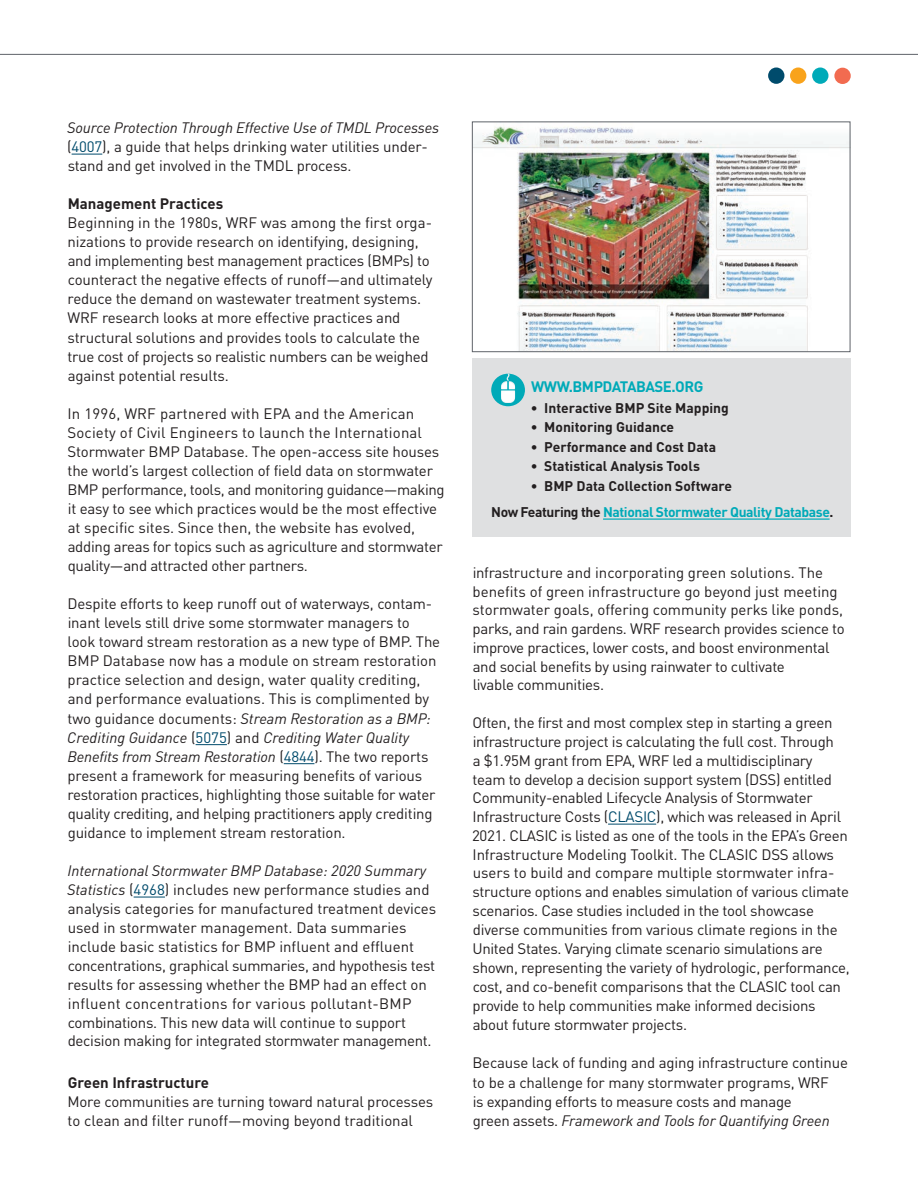
<style>
.page{position:relative;width:918px;height:1188px;background:#fff}
.page>*{position:absolute;margin:0;border:0;box-sizing:border-box;transform-origin:0 0}
.Body{font:15px/19px "DIN Pro";letter-spacing:-.015em;color:#231f20}
.Subhead{font:700 15px "DIN Pro";color:#231f20}
.t1{font:700 15px "DIN Pro";letter-spacing:-.03em;color:#00aab8}
.t2{font:700 13.8px "DIN Pro";color:#231f20}
.t3{font:700 13.8px "DIN Pro";letter-spacing:-.03em;color:#00aab8}
.s1{font-style:italic}
.s2{color:#004b6c}
.s3{color:#231f20}
</style>
<div class="page">
<hr style="left:0;top:54px;width:918px;height:1px;background:#5f6369">
<hr style="left:72px;top:154px;width:30px;height:1px;background:#004b6c">
<hr style="left:196px;top:744px;width:31px;height:1px;background:#004b6c">
<hr style="left:284px;top:763px;width:30px;height:1px;background:#004b6c">
<hr style="left:134px;top:897px;width:31px;height:1px;background:#004b6c">
<hr style="left:608px;top:824px;width:48px;height:1px;background:#004b6c">
<div style="left:472px;top:359px;width:378px;height:178px;background:#dfe0e1"></div>
<img style="left:474px;top:125px;width:374px;height:225px">
<div style="left:472px;top:122px;width:378px;height:230px;border:1px solid #5f6369"></div>
<div style="left:491px;top:374px;width:34px;height:32px;background:#00aab8;border-radius:50%"></div>
<img style="left:497px;top:374px;width:25px;height:32px">
<hr style="left:603px;top:518px;width:227px;height:2px;background:#00aab8">
<div style="left:768px;top:68px;width:16px;height:16px;background:#004b6c;border-radius:50%"></div>
<div style="left:790px;top:68px;width:16px;height:16px;background:#f9a31b;border-radius:50%"></div>
<div style="left:834px;top:68px;width:17px;height:16px;background:#f26b50;border-radius:50%"></div>
<div style="left:812px;top:68px;width:16px;height:16px;background:#00aab8;border-radius:50%"></div>
<p class="Body" style="left:67px;top:117px;width:374px"><span class="s1">Source Protection Through Effective Use of TMDL Processes </span>(<span class="s2">4007</span>), a guide that helps drinking water utilities under&shy;stand and get involved in the TMDL process.</p>
<p class="Subhead" style="left:68px;top:191px;width:157px">Management Practices</p>
<p class="Body" style="left:67px;top:212px;width:367px">Beginning in the 1980s, WRF was among the first orga&shy;nizations to provide research on identifying, designing, and implementing best management practices (BMPs) to counteract the negative effects of runoff—and ultimately reduce the demand on wastewater treatment systems.<br>WRF research looks at more effective practices and structural solutions and provides tools to calculate the true cost of projects so realistic numbers can be weighed against potential results.</p>
<p class="Body" style="left:67px;top:402px;width:379px">In 1996, WRF partnered with EPA and the American Society of Civil Engineers to launch the International Stormwater BMP Database. The open-access site houses the world’s largest collection of field data on stormwater BMP performance, tools, and monitoring guidance—making it easy to see which practices would be the most effective at specific sites. Since then, the website has evolved, adding areas for topics such as agriculture and stormwater quality—and attracted other partners.</p>
<p class="Body" style="left:67px;top:593px;width:375px">Despite efforts to keep runoff out of waterways, contam&shy;inant levels still drive some stormwater managers to look toward stream restoration as a new type of BMP. The BMP Database now has a module on stream restoration practice selection and design, water quality crediting, and performance evaluations. This is complimented by two guidance documents: <span class="s1">Stream Restoration as a BMP:<br>Crediting Guidance</span> (<span class="s2">5075</span>) and <span class="s1">Crediting Water Quality Benefits from Stream Restoration</span> (<span class="s2">4844</span>). The two reports present a framework for measuring benefits of various restoration practices, highlighting those suitable for water quality crediting, and helping practitioners apply crediting guidance to implement stream restoration.</p>
<p class="Body" style="left:67px;top:860px;width:371px"><span class="s1">International Stormwater BMP Database: 2020 Summary Statistics</span> (<span class="s2">4968</span>) includes new performance studies and analysis categories for manufactured treatment devices used in stormwater management. Data summaries include basic statistics for BMP influent and effluent concentrations, graphical summaries, and hypothesis test results for assessing whether the BMP had an effect on influent concentrations for various pollutant-BMP combinations. This new data will continue to support decision making for integrated stormwater management.</p>
<p class="Subhead" style="left:68px;top:1070px;width:143px">Green Infrastructure</p>
<p class="Body" style="left:67px;top:1090px;width:367px">More communities are turning toward natural processes to clean and filter runoff—moving beyond traditional</p>
<p class="t1" style="left:531px;top:374px;width:174px">WWW.BMPDATABASE.ORG</p>
<p class="t2" style="left:531px;top:397px;width:199px">• Interactive BMP Site Mapping</p>
<p class="t2" style="left:531px;top:416px;width:145px">• Monitoring Guidance</p>
<p class="t2" style="left:531px;top:435px;width:187px">• Performance and Cost Data</p>
<p class="t2" style="left:531px;top:455px;width:171px">• Statistical Analysis Tools</p>
<p class="t2" style="left:531px;top:474px;width:203px">• BMP Data Collection Software</p>
<p class="t3" style="left:491px;top:501px;width:344px"><span class="s3">Now Featuring the</span> National Stormwater Quality Database<span class="s3">.</span></p>
<p class="Body" style="left:473px;top:562px;width:374px">infrastructure and incorporating green solutions. The benefits of green infrastructure go beyond just meeting stormwater goals, offering community perks like ponds, parks, and rain gardens. WRF research provides science to improve practices, lower costs, and boost environmental and social benefits by using rainwater to cultivate<br>livable communities.</p>
<p class="Body" style="left:472px;top:712px;width:379px">Often, the first and most complex step in starting a green infrastructure project is calculating the full cost. Through<br>a $1.95M grant from EPA, WRF led a multidisciplinary<br>team to develop a decision support system (DSS) entitled Community-enabled Lifecycle Analysis of Stormwater Infrastructure Costs (<span class="s2">CLASIC</span>), which was released in April 2021. CLASIC is listed as one of the tools in the EPA’s Green Infrastructure Modeling Toolkit. The CLASIC DSS allows users to build and compare multiple stormwater infra&shy;structure options and enables simulation of various climate scenarios. Case studies included in the tool showcase diverse communities from various climate regions in the United States. Varying climate scenario simulations are shown, representing the variety of hydrologic, performance, cost, and co-benefit comparisons that the CLASIC tool can provide to help communities make informed decisions about future stormwater projects.</p>
<p class="Body" style="left:472px;top:1052px;width:377px">Because lack of funding and aging infrastructure continue to be a challenge for many stormwater programs, WRF<br>is expanding efforts to measure costs and manage<br>green assets. <span class="s1">Framework and Tools for Quantifying Green</span></p>
</div>
